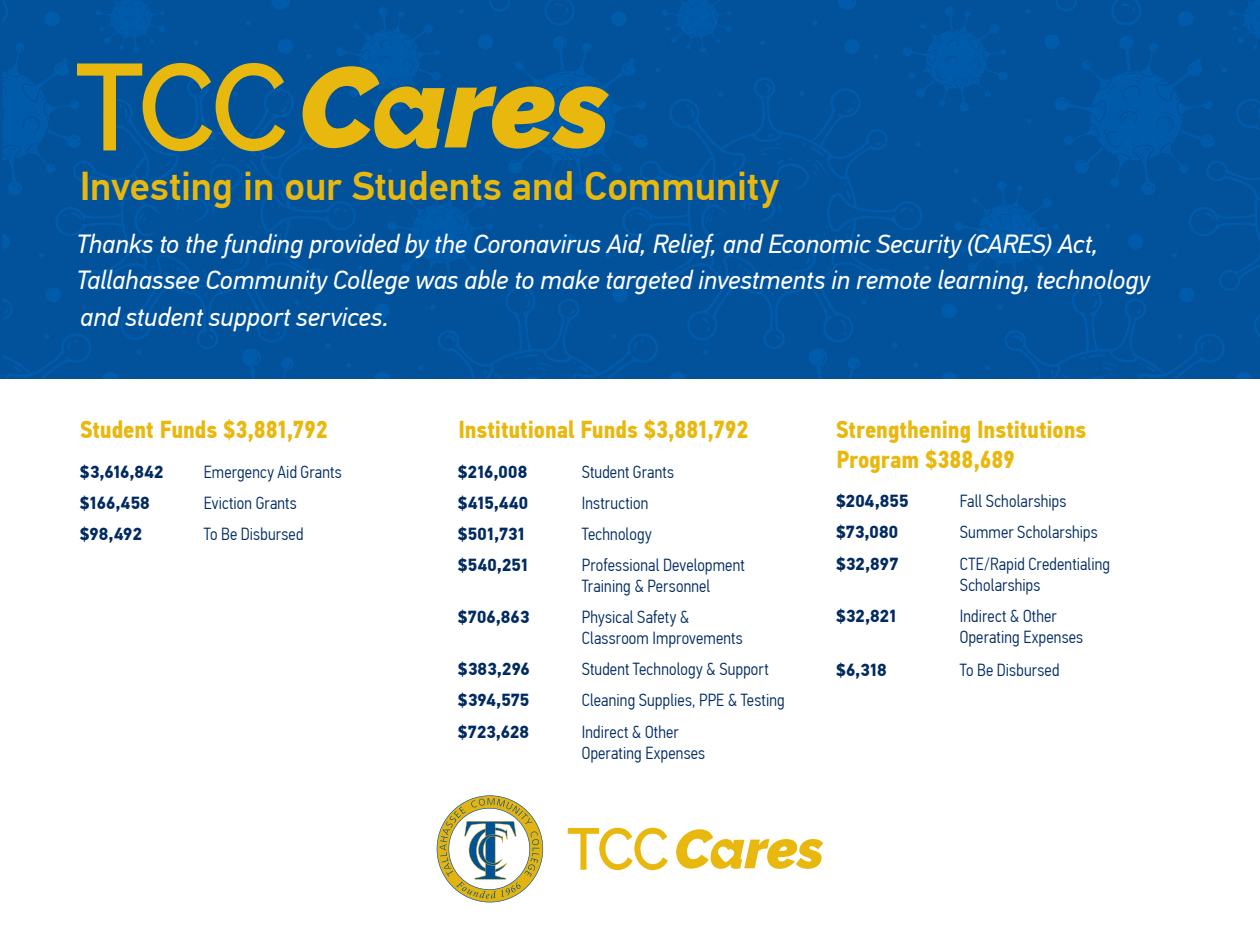
<style>
.page{position:relative;width:1260px;height:945px;background:#fff}
.page>*{position:absolute;margin:0;border:0;box-sizing:border-box;transform-origin:0 0}
.t1{font:500 40.25px "PF Din Text Pro";letter-spacing:-.005em;color:#e8b80e}
.t2{font:italic 26.25px/36.8px "PF Din Text Pro";letter-spacing:-.005em;color:#fff}
.t3{font:700 24.5px/29.4px "PF Din Text Cond Pro";color:#e8b80e}
.t4{font:300 17.5px/21px "PF Din Text Cond Pro";letter-spacing:.01em;color:#002a60}
.t5{font:700 17.5px "PF Din Text Pro";letter-spacing:.005em;color:#002a60}
</style>
<div class="page">
<svg style="left:2px;top:0;width:1258px;height:379px;background:#01539d"></svg>
<svg style="left:437px;top:795px;width:106px;height:107px"></svg>
<svg style="left:568px;top:828px;width:100px;height:42px"></svg>
<svg style="left:676px;top:829px;width:147px;height:40px"></svg>
<svg style="left:77px;top:63px;width:208px;height:88px;background:#4d746d"></svg>
<svg style="left:303px;top:66px;width:306px;height:83px;background:#728557"></svg>
<p class="t1" style="left:80px;top:162px;width:701px">Investing in our Students and Community</p>
<p class="t2" style="left:76px;top:225px;width:1075px">Thanks to the funding provided by the Coronavirus Aid, Relief, and Economic Security (CARES) Act,<br>Tallahassee Community College was able to make targeted investments in remote learning, technology and student support services.</p>
<p class="t3" style="left:80px;top:416px;width:250px">Student Funds $3,881,792</p>
<p class="t5" style="left:80px;top:461px;width:85px">$3,616,842</p>
<p class="t4" style="left:204px;top:462px;width:139px">Emergency Aid Grants</p>
<p class="t5" style="left:80px;top:492px;width:71px">$166,458</p>
<p class="t4" style="left:204px;top:493px;width:95px">Eviction Grants</p>
<p class="t5" style="left:80px;top:523px;width:64px">$98,492</p>
<p class="t4" style="left:204px;top:524px;width:101px">To Be Disbursed</p>
<p class="t3" style="left:458px;top:416px;width:292px">Institutional Funds $3,881,792</p>
<p class="t5" style="left:458px;top:461px;width:71px">$216,008</p>
<p class="t4" style="left:582px;top:462px;width:94px">Student Grants</p>
<p class="t5" style="left:458px;top:492px;width:72px">$415,440</p>
<p class="t4" style="left:582px;top:493px;width:68px">Instruction</p>
<p class="t5" style="left:458px;top:523px;width:69px">$501,731</p>
<p class="t4" style="left:582px;top:524px;width:71px">Technology</p>
<p class="t5" style="left:458px;top:555px;width:72px">$540,251</p>
<p class="t4" style="left:582px;top:555px;width:164px">Professional Development<br>Training &amp; Personnel</p>
<p class="t5" style="left:458px;top:607px;width:73px">$706,863</p>
<p class="t4" style="left:582px;top:607px;width:162px">Physical Safety &amp;<br>Classroom Improvements</p>
<p class="t5" style="left:458px;top:659px;width:73px">$383,296</p>
<p class="t4" style="left:582px;top:659px;width:188px">Student Technology &amp; Support</p>
<p class="t5" style="left:458px;top:690px;width:73px">$394,575</p>
<p class="t4" style="left:582px;top:690px;width:204px">Cleaning Supplies, PPE &amp; Testing</p>
<p class="t5" style="left:458px;top:721px;width:73px">$723,628</p>
<p class="t4" style="left:582px;top:721px;width:125px">Indirect &amp; Other<br>Operating Expenses</p>
<p class="t3" style="left:836px;top:416px;width:252px">Strengthening Institutions<br>Program $388,689</p>
<p class="t5" style="left:836px;top:491px;width:74px">$204,855</p>
<p class="t4" style="left:960px;top:491px;width:108px">Fall Scholarships</p>
<p class="t5" style="left:836px;top:522px;width:64px">$73,080</p>
<p class="t4" style="left:960px;top:522px;width:140px">Summer Scholarships</p>
<p class="t5" style="left:836px;top:553px;width:64px">$32,897</p>
<p class="t4" style="left:960px;top:553px;width:152px">CTE/Rapid Credentialing<br>Scholarships</p>
<p class="t5" style="left:836px;top:605px;width:62px">$32,821</p>
<p class="t4" style="left:960px;top:605px;width:125px">Indirect &amp; Other<br>Operating Expenses</p>
<p class="t5" style="left:836px;top:659px;width:52px">$6,318</p>
<p class="t4" style="left:960px;top:660px;width:101px">To Be Disbursed</p>
</div>
